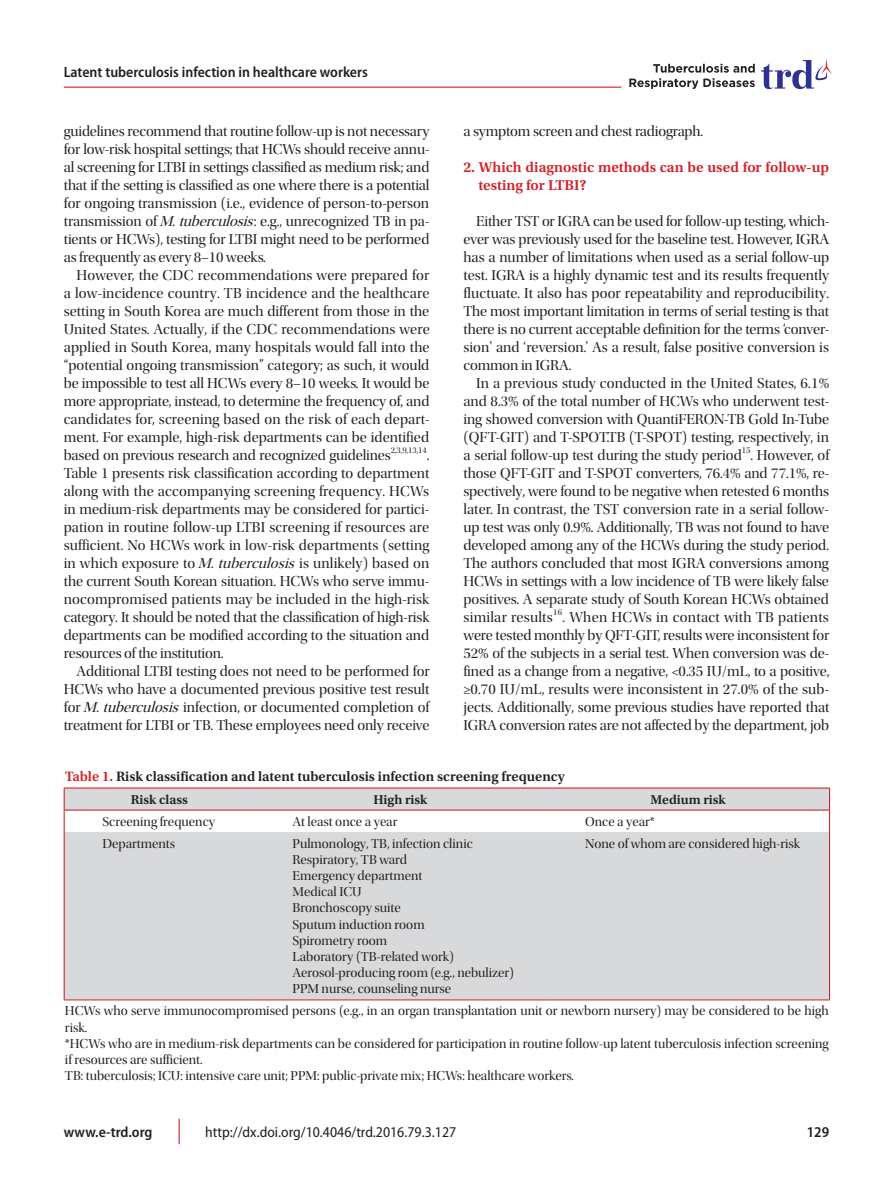
<style>
.page{position:relative;width:893px;height:1191px;background:#fff}
.page>*{position:absolute;margin:0;border:0;box-sizing:border-box;transform-origin:0 0}
.t1{font:15px/18px "Utopia Std Disp";letter-spacing:-.01em;color:#231f20;text-align:justify}
.t2{font:600 semi-condensed 15px "Myriad Pro";color:#231f20}
.t3{font:600 15px/18px "Utopia Std";color:#d1232a}
.t4{font:semi-condensed 15px "Myriad Pro";color:#231f20}
.t5{font:600 14.25px "Utopia Std";color:#231f20}
.t6{font:13.5px/16.2px "Utopia Std Disp";color:#231f20}
.t7{font:600 13.5px "Utopia Std";color:#231f20}
.t8{font:8.7px "Utopia Std Disp";letter-spacing:-.005em;color:#231f20}
.s1{font-style:italic}
.s2{color:#d1232a}
</style>
<div class="page">
<svg style="left:179px;top:1118px;width:1px;height:26px"></svg>
<svg style="left:629px;top:64px;width:126px;height:25px"></svg>
<hr style="left:64px;top:87px;width:557px;height:1px;background:#d1232a">
<svg style="left:761px;top:59px;width:71px;height:30px"></svg>
<svg style="left:65px;top:788px;width:764px;height:211px;fill:#d8d9db"></svg>
<hr style="left:64px;top:832px;width:1px;height:167px;background:#d0121b">
<hr style="left:829px;top:832px;width:1px;height:167px;background:#d0121b">
<hr style="left:64px;top:787px;width:190px;height:1px;background:#d0121b">
<svg style="left:64px;top:788px;width:1px;height:44px"></svg>
<hr style="left:254px;top:787px;width:293px;height:1px;background:#d0121b">
<hr style="left:547px;top:787px;width:283px;height:1px;background:#d0121b">
<svg style="left:829px;top:788px;width:1px;height:44px"></svg>
<hr style="left:64px;top:809px;width:190px;height:1px;background:#d0121b">
<hr style="left:254px;top:809px;width:293px;height:1px;background:#d0121b">
<hr style="left:547px;top:809px;width:283px;height:1px;background:#d0121b">
<hr style="left:64px;top:999px;width:190px;height:1px;background:#d1232a">
<hr style="left:254px;top:999px;width:293px;height:1px;background:#d1232a">
<hr style="left:547px;top:999px;width:283px;height:1px;background:#d1232a">
<p class="t2" style="left:64px;top:62px;width:306px">Latent tuberculosis infection in healthcare workers</p>
<p class="t1" style="left:463px;top:122px;width:241px">a symptom screen and chest radiograph.</p>
<p class="t3" style="left:478px;top:158px;width:352px;text-indent:-15px">2. Which diagnostic methods can be used for follow-up testing for LTBI?</p>
<p class="t1" style="left:463px;top:212px;width:367px;text-indent:13px">Either TST or IGRA can be used for follow-up testing, which&shy;ever was previously used for the baseline test. However, IGRA has a number of limitations when used as a serial follow-up test. IGRA is a highly dynamic test and its results frequently fluctuate. It also has poor repeatability and reproducibility.<br>The most important limitation in terms of serial testing is that there is no current acceptable definition for the terms ‘conver&shy;sion’ and ‘reversion.’ As a result, false positive conversion is common in IGRA.</p>
<p class="t1" style="left:463px;top:374px;width:367px;text-indent:13px">In a previous study conducted in the United States, 6.1% and 8.3% of the total number of HCWs who underwent test&shy;ing showed conversion with QuantiFERON-TB Gold In-Tube (QFT-GIT) and T-SPOT.TB (T-SPOT) testing, respectively, in a serial follow-up test during the study period</p>
<p class="t1" style="left:64px;top:122px;width:367px">guidelines recommend that routine follow-up is not necessary for low-risk hospital settings; that HCWs should receive annu&shy;al screening for LTBI in settings classified as medium risk; and that if the setting is classified as one where there is a potential for ongoing transmission (i.e., evidence of person-to-person transmission of <span class="s1">M.tuberculosis</span>: e.g., unrecognized TB in pa&shy;tients or HCWs), testing for LTBI might need to be performed as frequently as every 8–10 weeks.</p>
<p class="t1" style="left:64px;top:266px;width:367px;text-indent:13px">However, the CDC recommendations were prepared for a low-incidence country. TB incidence and the healthcare setting in South Korea are much different from those in the United States. Actually, if the CDC recommendations were applied in South Korea, many hospitals would fall into the “potential ongoing transmission” category; as such, it would be impossible to test all HCWs every 8–10 weeks. It would be more appropriate, instead, to determine the frequency of, and candidates for, screening based on the risk of each depart&shy;ment. For example, high-risk departments can be identified based on previous research and recognized guidelines</p>
<p class="t8" style="left:391px;top:445px;width:38px">2,3,9,13,14</p>
<p class="t1" style="left:64px;top:446px;width:367px;text-indent:363px">.<br>Table 1 presents risk classification according to department along with the accompanying screening frequency. HCWs in medium-risk departments may be considered for partici&shy;pation in routine follow-up LTBI screening if resources are sufficient. No HCWs work in low-risk departments (setting in which exposure to <span class="s1">M.tuberculosis</span> is unlikely) based on the current South Korean situation. HCWs who serve immu&shy;nocompromised patients may be included in the high-risk category. It should be noted that the classification of high-risk departments can be modified according to the situation and resources of the institution.</p>
<p class="t1" style="left:64px;top:662px;width:367px;text-indent:13px">Additional LTBI testing does not need to be performed for HCWs who have a documented previous positive test result for <span class="s1">M.tuberculosis</span> infection, or documented completion of treatment for LTBI or TB. These employees need only receive</p>
<p class="t8" style="left:742px;top:445px;width:10px">15</p>
<p class="t1" style="left:463px;top:446px;width:367px;text-indent:287px">. However, of those QFT-GIT and T-SPOT converters, 76.4% and 77.1%, re&shy;spectively, were found to be negative when retested 6 months later. In contrast, the TST conversion rate in a serial follow&shy;up test was only 0.9%. Additionally, TB was not found to have developed among any of the HCWs during the study period.<br>The authors concluded that most IGRA conversions among HCWs in settings with a low incidence of TB were likely false positives. A separate study of South Korean HCWs obtained similar results</p>
<p class="t8" style="left:553px;top:607px;width:10px">16</p>
<p class="t1" style="left:463px;top:608px;width:367px;text-indent:99px">. When HCWs in contact with TB patients were tested monthly by QFT-GIT, results were inconsistent for 52% of the subjects in a serial test. When conversion was de&shy;fined as a change from a negative, &lt;0.35 IU/mL, to a positive, ≥0.70 IU/mL, results were inconsistent in 27.0% of the sub&shy;jects. Additionally, some previous studies have reported that IGRA conversion rates are not affected by the department, job</p>
<p class="t5" style="left:65px;top:768px;width:501px"><span class="s2">Table 1.</span> Risk classification and latent tuberculosis infection screening frequency</p>
<p class="t7" style="left:131px;top:791px;width:59px">Risk class</p>
<p class="t7" style="left:373px;top:791px;width:56px">High risk</p>
<p class="t7" style="left:650px;top:791px;width:77px">Medium risk</p>
<p class="t6" style="left:102px;top:813px;width:114px">Screening frequency</p>
<p class="t6" style="left:293px;top:813px;width:106px">At least once a year</p>
<p class="t6" style="left:585px;top:813px;width:71px">Once a year*</p>
<p class="t6" style="left:102px;top:835px;width:74px">Departments</p>
<p class="t6" style="left:293px;top:835px;width:223px">Pulmonology, TB, infection clinic<br>Respiratory, TB ward<br>Emergency department<br>Medical ICU<br>Bronchoscopy suite<br>Sputum induction room<br>Spirometry room<br>Laboratory (TB-related work)<br>Aerosol-producing room (e.g., nebulizer)<br>PPM nurse, counseling nurse</p>
<p class="t6" style="left:585px;top:835px;width:217px">None of whom are considered high-risk</p>
<p class="t6" style="left:65px;top:1003px;width:765px">HCWs who serve immunocompromised persons (e.g., in an organ transplantation unit or newborn nursery) may be considered to be high risk.<br>*HCWs who are in medium-risk departments can be considered for participation in routine follow-up latent tuberculosis infection screening if resources are sufficient.<br>TB: tuberculosis; ICU: intensive care unit; PPM: public-private mix; HCWs: healthcare workers.</p>
<p class="t2" style="left:64px;top:1122px;width:90px">www.e-trd.org</p>
<p class="t4" style="left:205px;top:1122px;width:253px">http://dx.doi.org/10.4046/trd.2016.79.3.127</p>
<p class="t2" style="left:807px;top:1122px;width:24px">129</p>
</div>
